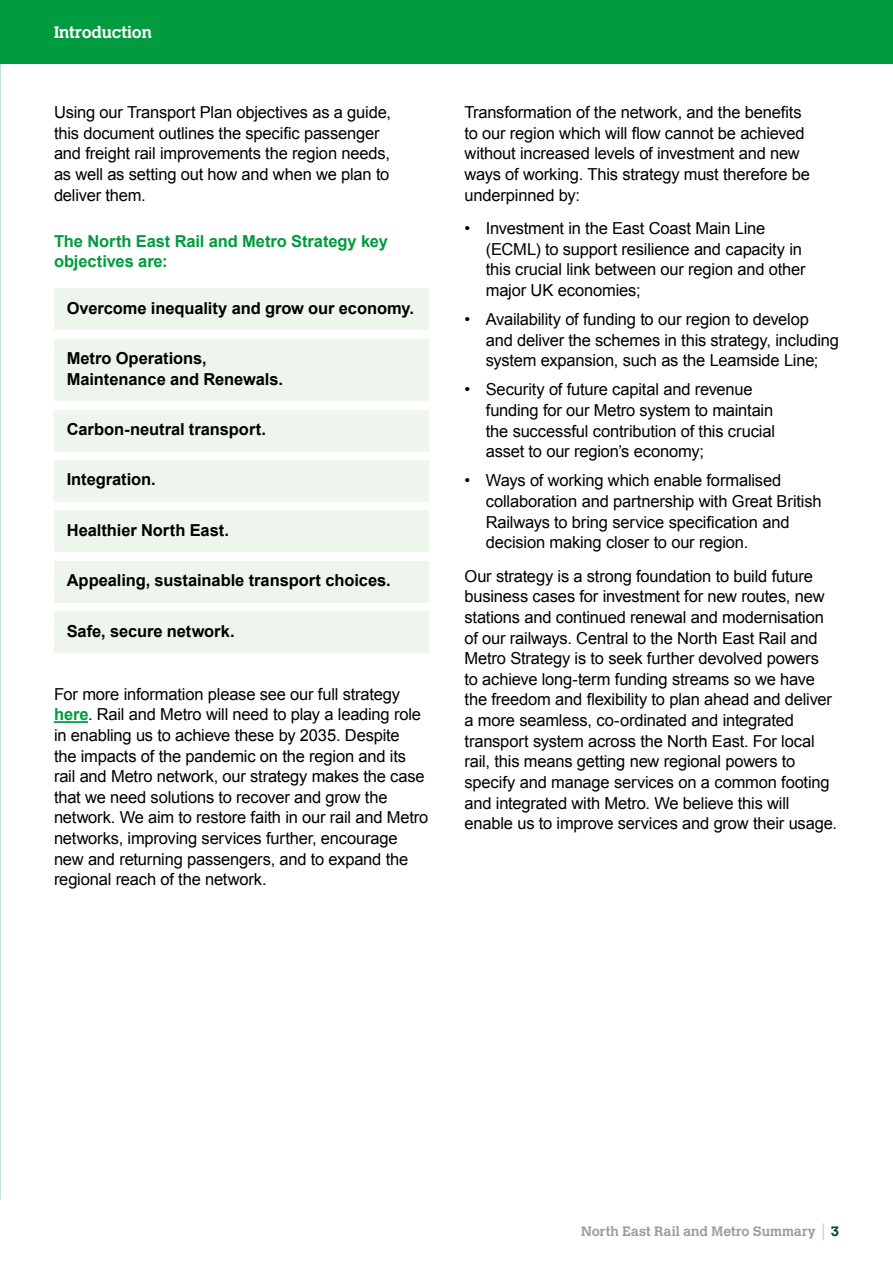
<style>
.page{position:relative;width:893px;height:1263px;background:#fff}
.page>*{position:absolute;margin:0;border:0;box-sizing:border-box;transform-origin:0 0}
.t1{font:16.5px/20.7px "Arial";letter-spacing:-.01em;color:#000}
.t2{font:700 16.5px/20.7px "Arial";letter-spacing:-.005em;color:#000}
.t3{font:700 16.5px/20.7px "Arial";letter-spacing:-.005em;color:#009b3e}
.t4{font:700 16.5px "Calvert";letter-spacing:-.01em;color:#fff}
.t5{font:700 13.5px "Calvert";letter-spacing:.005em;color:#9d9d9c}
.s1{font-weight:700;color:#009b3e}
.s2{font-size:16.65px;color:#d4d0cc}
.s3{color:#004718}
</style>
<div class="page">
<div style="left:0;top:0;width:893px;height:64px;background:#009b3e"></div>
<div style="left:54px;top:289px;width:374px;height:41px;background:#edf5ec"></div>
<div style="left:54px;top:339px;width:374px;height:62px;background:#edf5ec"></div>
<div style="left:54px;top:410px;width:374px;height:41px;background:#edf5ec"></div>
<div style="left:54px;top:461px;width:374px;height:41px;background:#edf5ec"></div>
<div style="left:54px;top:511px;width:374px;height:41px;background:#edf5ec"></div>
<div style="left:54px;top:561px;width:374px;height:41px;background:#edf5ec"></div>
<div style="left:54px;top:612px;width:374px;height:41px;background:#edf5ec"></div>
<hr style="left:54px;top:721px;width:34px;height:2px;background:#009b3e">
<svg style="left:0;top:592px;width:1px;height:15px"></svg>
<p class="t4" style="left:54px;top:21px;width:99px">Introduction</p>
<p class="t1" style="left:54px;top:102px;width:339px">Using our Transport Plan objectives as a guide, this document outlines the specific passenger and freight rail improvements the region needs, as well as setting out how and when we plan to deliver them.</p>
<p class="t3" style="left:54px;top:231px;width:335px">The North East Rail and Metro Strategy key objectives are:</p>
<p class="t2" style="left:67px;top:298px;width:349px">Overcome inequality and grow our economy.</p>
<p class="t2" style="left:67px;top:348px;width:218px">Metro Operations,<br>Maintenance and Renewals.</p>
<p class="t2" style="left:67px;top:419px;width:201px">Carbon-neutral transport.</p>
<p class="t2" style="left:67px;top:470px;width:91px">Integration.</p>
<p class="t2" style="left:67px;top:520px;width:164px">Healthier North East.</p>
<p class="t2" style="left:67px;top:571px;width:326px">Appealing, sustainable transport choices.</p>
<p class="t2" style="left:67px;top:621px;width:169px">Safe, secure network.</p>
<p class="t1" style="left:54px;top:684px;width:376px">For more information please see our full strategy <span class="s1">here</span>. Rail and Metro will need to play a leading role in enabling us to achieve these by 2035. Despite<br>the impacts of the pandemic on the region and its rail and Metro network, our strategy makes the case that we need solutions to recover and grow the network. We aim to restore faith in our rail and Metro networks, improving services further, encourage new and returning passengers, and to expand the regional reach of the network.</p>
<p class="t1" style="left:465px;top:102px;width:347px">Transformation of the network, and the benefits to our region which will flow cannot be achieved without increased levels of investment and new ways of working. This strategy must therefore be underpinned by:</p>
<p class="t1" style="left:486px;top:218px;width:321px;text-indent:-21px">• Investment in the East Coast Main Line (ECML) to support resilience and capacity in this crucial link between our region and other major UK economies;</p>
<p class="t1" style="left:486px;top:309px;width:355px;text-indent:-21px">• Availability of funding to our region to develop and deliver the schemes in this strategy, including system expansion, such as the Leamside Line;</p>
<p class="t1" style="left:486px;top:379px;width:291px;text-indent:-21px">• Security of future capital and revenue funding for our Metro system to maintain the successful contribution of this crucial asset to our region’s economy;</p>
<p class="t1" style="left:486px;top:470px;width:337px;text-indent:-21px">• Ways of working which enable formalised collaboration and partnership with Great British Railways to bring service specification and decision making closer to our region.</p>
<p class="t1" style="left:465px;top:566px;width:374px">Our strategy is a strong foundation to build future business cases for investment for new routes, new stations and continued renewal and modernisation of our railways. Central to the North East Rail and Metro Strategy is to seek further devolved powers<br>to achieve long-term funding streams so we have the freedom and flexibility to plan ahead and deliver a more seamless, co-ordinated and integrated transport system across the North East. For local rail, this means getting new regional powers to specify and manage services on a common footing and integrated with Metro. We believe this will enable us to improve services and grow their usage.</p>
<p class="t5" style="left:581px;top:1222px;width:259px">North East Rail and Metro Summary <span class="s2">|</span> <span class="s3">3</span></p>
</div>
